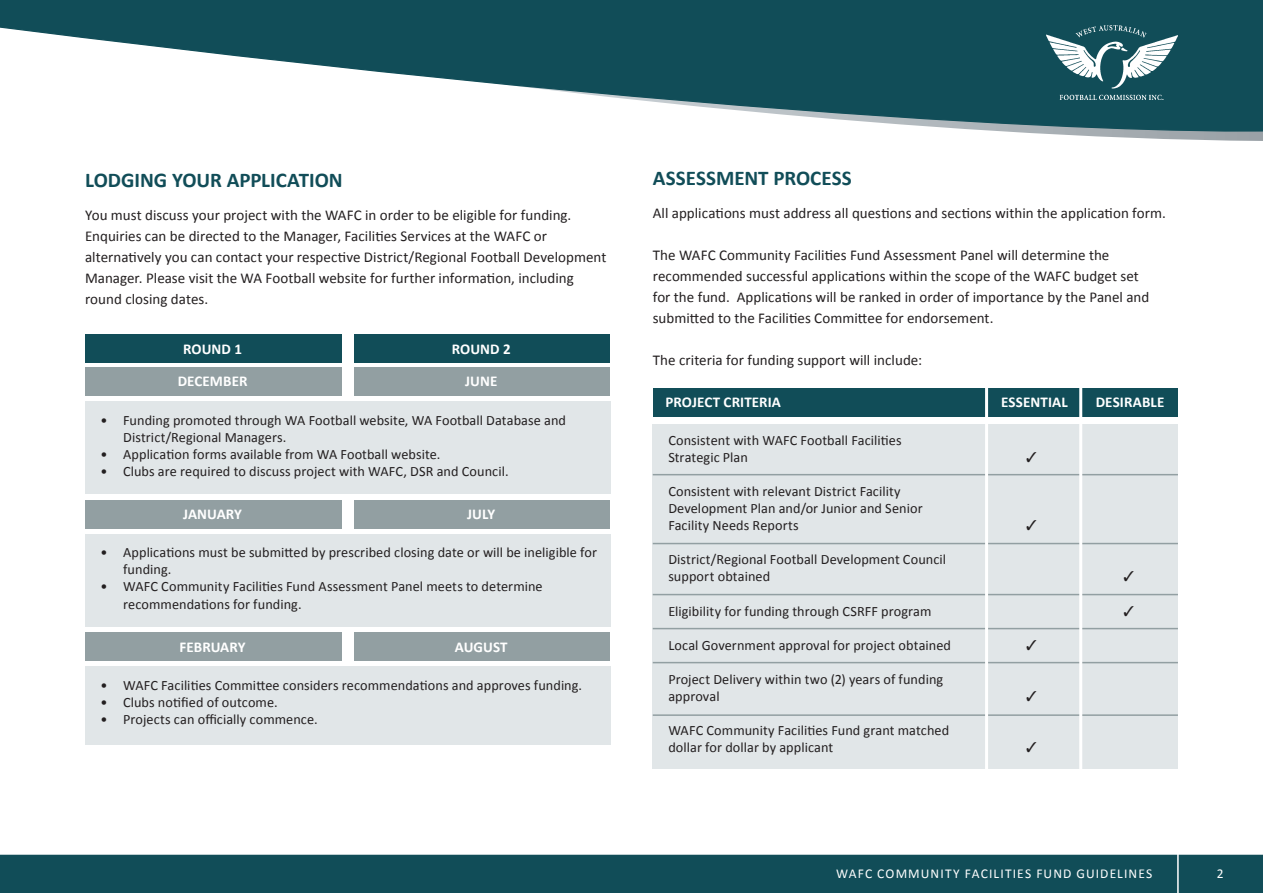
<style>
.page{position:relative;width:1263px;height:893px;background:#fff}
.page>*{position:absolute;margin:0;border:0;box-sizing:border-box;transform-origin:0 0}
.t1{font:700 21px "Calibri";color:#114d58}
.t2{font:15px/21px "Calibri";letter-spacing:.005em;color:#231f20}
.t3{font:700 15px "Calibri";letter-spacing:.005em;color:#fff}
.t4{font:14.25px/17.1px "Calibri";letter-spacing:.005em;color:#231f20}
.t5{font:13.5px "Calibri";letter-spacing:.08em;color:#fff}
</style>
<div class="page">
<svg style="left:0;top:0;width:1263px;height:139px"></svg>
<img style="left:1047px;top:26px;width:131px;height:73px">
<div style="left:1px;top:855px;width:1261px;height:37px;background:#114d58"></div>
<div style="left:0;top:855px;width:1263px;height:38px;border:2px solid #114d58"></div>
<hr style="left:1177px;top:853px;width:2px;height:40px;background:#fff">
<div style="left:85px;top:335px;width:257px;height:28px;background:#114d58"></div>
<div style="left:354px;top:335px;width:256px;height:28px;background:#114d58"></div>
<div style="left:85px;top:367px;width:257px;height:29px;background:#929fa2"></div>
<div style="left:354px;top:367px;width:256px;height:29px;background:#929fa2"></div>
<div style="left:85px;top:401px;width:525px;height:93px;background:#e1e6e8"></div>
<div style="left:85px;top:500px;width:257px;height:28px;background:#929fa2"></div>
<div style="left:354px;top:500px;width:256px;height:28px;background:#929fa2"></div>
<div style="left:85px;top:534px;width:525px;height:93px;background:#e1e6e8"></div>
<div style="left:85px;top:633px;width:257px;height:28px;background:#929fa2"></div>
<div style="left:354px;top:633px;width:256px;height:28px;background:#929fa2"></div>
<div style="left:85px;top:667px;width:525px;height:78px;background:#e1e6e8"></div>
<div style="left:653px;top:388px;width:525px;height:28px;background:#114d58"></div>
<div style="left:653px;top:424px;width:525px;height:345px;background:#e1e6e8"></div>
<hr style="left:653px;top:474px;width:525px;height:1px;background:#929fa2">
<hr style="left:653px;top:543px;width:525px;height:1px;background:#929fa2">
<hr style="left:653px;top:594px;width:525px;height:1px;background:#929fa2">
<hr style="left:653px;top:628px;width:525px;height:1px;background:#929fa2">
<hr style="left:653px;top:662px;width:525px;height:1px;background:#929fa2">
<hr style="left:653px;top:714px;width:525px;height:2px;background:#929fa2">
<hr style="left:1079px;top:387px;width:3px;height:385px;background:#fff">
<hr style="left:985px;top:387px;width:3px;height:385px;background:#fff">
<h1 class="t1" style="left:85px;top:167px;width:259px">LODGING YOUR APPLICATION</h1>
<p class="t2" style="left:85px;top:204px;width:523px">You must discuss your project with the WAFC in order to be eligible for funding.<br>Enquiries can be directed to the Manager, Facilities Services at the WAFC or alternatively you can contact your respective District/Regional Football Development Manager. Please visit the WA Football website for further information, including round closing dates.</p>
<p class="t3" style="left:183px;top:339px;width:60px">ROUND 1</p>
<p class="t3" style="left:452px;top:339px;width:60px">ROUND 2</p>
<p class="t3" style="left:178px;top:372px;width:19px">DECEMBER</p>
<p class="t3" style="left:465px;top:372px;width:15px">JUNE</p>
<p class="t4" style="left:123px;top:411px;width:444px;text-indent:-23px">• Funding promoted through WA Football website, WA Football Database and<br>District/Regional Managers.</p>
<p class="t4" style="left:101px;top:445px;width:341px">• Application forms available from WA Football website.</p>
<p class="t4" style="left:101px;top:462px;width:409px">• Clubs are required to discuss project with WAFC, DSR and Council.</p>
<p class="t3" style="left:183px;top:505px;width:15px">JANUARY</p>
<p class="t3" style="left:467px;top:505px;width:14px">JULY</p>
<p class="t4" style="left:123px;top:543px;width:476px;text-indent:-23px">• Applications must be submitted by prescribed closing date or will be ineligible for funding.</p>
<p class="t4" style="left:123px;top:577px;width:421px;text-indent:-23px">• WAFC Community Facilities Fund Assessment Panel meets to determine recommendations for funding.</p>
<p class="t3" style="left:180px;top:637px;width:17px">FEBRUARY</p>
<p class="t3" style="left:455px;top:637px;width:19px">AUGUST</p>
<p class="t4" style="left:101px;top:676px;width:483px">• WAFC Facilities Committee considers recommendations and approves funding.</p>
<p class="t4" style="left:101px;top:693px;width:179px">• Clubs notified of outcome.</p>
<p class="t4" style="left:101px;top:710px;width:219px">• Projects can officially commence.</p>
<h1 class="t1" style="left:653px;top:165px;width:200px">ASSESSMENT PROCESS</h1>
<p class="t2" style="left:653px;top:202px;width:515px">All applications must address all questions and sections within the application form.</p>
<p class="t2" style="left:653px;top:244px;width:498px">The WAFC Community Facilities Fund Assessment Panel will determine the recommended successful applications within the scope of the WAFC budget set for the fund. Applications will be ranked in order of importance by the Panel and submitted to the Facilities Committee for endorsement.</p>
<p class="t2" style="left:653px;top:349px;width:271px">The criteria for funding support will include:</p>
<p class="t3" style="left:665px;top:393px;width:17px">PROJECT</p>
<p class="t3" style="left:723px;top:393px;width:17px">CRITERIA</p>
<p class="t3" style="left:1001px;top:393px;width:16px">ESSENTIAL</p>
<p class="t3" style="left:1096px;top:393px;width:70px">DESIRABLE</p>
<p class="t4" style="left:668px;top:431px;width:235px">Consistent with WAFC Football Facilities<br>Strategic Plan</p>
<p class="t4" style="left:668px;top:482px;width:256px">Consistent with relevant District Facility<br>Development Plan and/or Junior and Senior<br>Facility Needs Reports</p>
<p class="t4" style="left:668px;top:550px;width:279px">District/Regional Football Development Council support obtained</p>
<p class="t4" style="left:668px;top:602px;width:265px">Eligibility for funding through CSRFF program</p>
<p class="t4" style="left:668px;top:636px;width:284px">Local Government approval for project obtained</p>
<p class="t4" style="left:668px;top:670px;width:276px">Project Delivery within two (2) years of funding approval</p>
<p class="t4" style="left:668px;top:721px;width:282px">WAFC Community Facilities Fund grant matched dollar for dollar by applicant</p>
<p class="t5" style="left:836px;top:865px;width:318px">WAFC Community Facilities Fund Guidelines</p>
<p class="t5" style="left:1217px;top:865px;width:8px">2</p>
</div>
